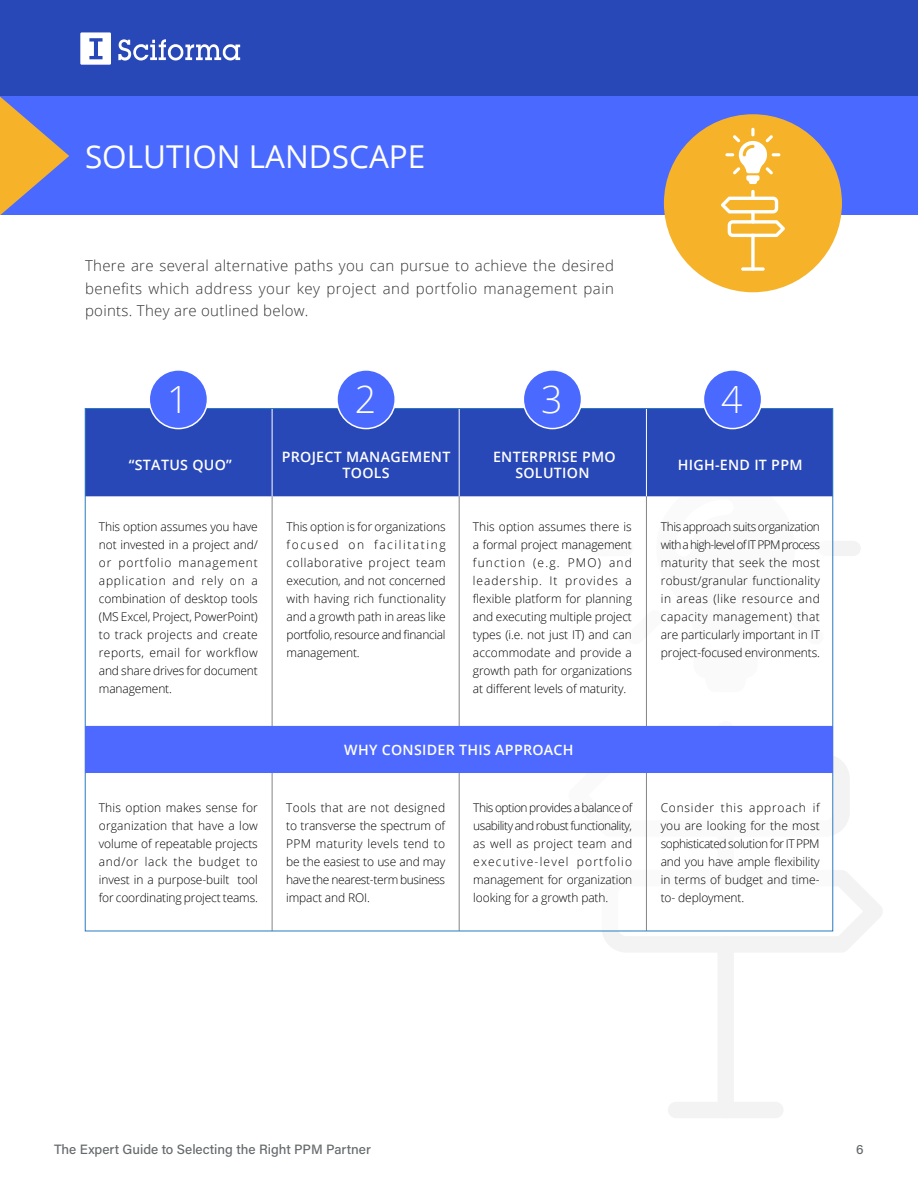
<style>
.page{position:relative;width:918px;height:1188px;background:#fff}
.page>*{position:absolute;margin:0;border:0;box-sizing:border-box;transform-origin:0 0}
.t1{font:300 37.5px "Open Sans";color:#fff}
.t2{font:31.5px "Open Sans";color:#fff}
.t3{font:300 15px/22.5px "Open Sans";letter-spacing:.02em;color:#333232;text-align:justify}
.t4{font:600 14.25px/16.5px "Open Sans";letter-spacing:.02em;color:#fff;text-align:center}
.t5{font:500 13.5px "Acumin Pro";color:#656a6c}
.t6{font:300 12px/18px "Open Sans";letter-spacing:-.01em;color:#000;text-align:justify}
</style>
<div class="page">
<div style="left:0;top:0;width:918px;height:97px;background:#2948b7"></div>
<svg style="left:80px;top:32px;width:31px;height:32px"></svg>
<svg style="left:118px;top:39px;width:122px;height:22px"></svg>
<svg style="left:833px;top:416px;width:27px;height:276px"></svg>
<svg style="left:833px;top:754px;width:16px;height:83px"></svg>
<svg style="left:602px;top:870px;width:280px;height:82px"></svg>
<div style="left:717px;top:936px;width:17px;height:182px;background:#f3f3f3;border-radius:8px"></div>
<div style="left:668px;top:1102px;width:116px;height:16px;background:#f3f3f3;border-radius:8px"></div>
<div style="left:554px;top:496px;width:279px;height:435px;background:#fff"></div>
<div style="left:0;top:97px;width:918px;height:118px;background:#4a69ff"></div>
<div style="left:664px;top:114px;width:178px;height:178px;background:#f6b32a;border-radius:50%"></div>
<svg style="left:0;top:97px;width:69px;height:118px"></svg>
<svg style="left:725px;top:128px;width:55px;height:56px"></svg>
<svg style="left:721px;top:197px;width:57px;height:16px"></svg>
<svg style="left:728px;top:220px;width:57px;height:17px"></svg>
<svg style="left:751px;top:190px;width:4px;height:10px"></svg>
<svg style="left:751px;top:210px;width:4px;height:14px"></svg>
<svg style="left:751px;top:234px;width:4px;height:37px"></svg>
<svg style="left:741px;top:267px;width:24px;height:4px"></svg>
<div style="left:85px;top:408px;width:748px;height:88px;background:#2948b7"></div>
<hr style="left:272px;top:408px;width:1px;height:88px;background:#fff">
<hr style="left:459px;top:408px;width:1px;height:88px;background:#fff">
<hr style="left:646px;top:408px;width:1px;height:88px;background:#fff">
<hr style="left:272px;top:496px;width:1px;height:435px;background:#848484">
<hr style="left:646px;top:496px;width:1px;height:435px;background:#848484">
<hr style="left:459px;top:496px;width:1px;height:435px;background:#848484">
<div style="left:337px;top:370px;width:58px;height:59px;background:#4a69ff;border-radius:50%"></div>
<div style="left:336px;top:369px;width:60px;height:60px;border:2px solid #fff;border-radius:50%"></div>
<div style="left:149px;top:370px;width:58px;height:59px;background:#4a69ff;border-radius:50%"></div>
<div style="left:149px;top:369px;width:59px;height:60px;border:2px solid #fff;border-radius:50%"></div>
<div style="left:523px;top:370px;width:59px;height:59px;background:#4a69ff;border-radius:50%"></div>
<div style="left:523px;top:369px;width:59px;height:60px;border:2px solid #fff;border-radius:50%"></div>
<div style="left:703px;top:370px;width:59px;height:59px;background:#4a69ff;border-radius:50%"></div>
<div style="left:703px;top:369px;width:59px;height:60px;border:2px solid #fff;border-radius:50%"></div>
<div style="left:85px;top:726px;width:748px;height:47px;background:#4d69ff"></div>
<p class="t2" style="left:85px;top:135px;width:342px">SOLUTION LANDSCAPE</p>
<p class="t3" style="left:85px;top:254px;width:531px">There are several alternative paths you can pursue to achieve the desired benefits which address your key project and portfolio management pain points. They are outlined below.</p>
<p class="t1" style="left:167px;top:373px;width:23px">1</p>
<p class="t1" style="left:355px;top:373px;width:23px">2</p>
<p class="t1" style="left:541px;top:373px;width:23px">3</p>
<p class="t1" style="left:721px;top:373px;width:23px">4</p>
<p class="t4" style="left:129px;top:456px;width:104px">“STATUS QUO”</p>
<p class="t4" style="left:282px;top:448px;width:170px">PROJECT MANAGEMENT<br>TOOLS</p>
<p class="t4" style="left:493px;top:448px;width:124px">ENTERPRISE PMO</p>
<p class="t4" style="left:515px;top:465px;width:76px">SOLUTION</p>
<p class="t6" style="left:99px;top:517px;width:161px">This option assumes you have not invested in a project and/ or portfolio management application and rely on a combination of desktop tools (MS Excel, Project, PowerPoint) to track projects and create reports, email for workflow and share drives for document management.</p>
<p class="t6" style="left:99px;top:798px;width:161px">This option makes sense for organization that have a low volume of repeatable projects and/or lack the budget to invest in a purpose-built tool for coordinating project teams.</p>
<p class="t6" style="left:287px;top:517px;width:161px">This option is for organizations focused on facilitating collaborative project team execution, and not concerned with having rich functionality and a growth path in areas like portfolio, resource and financial management.</p>
<p class="t6" style="left:473px;top:517px;width:161px">This option assumes there is a formal project management function (e.g. PMO) and leadership. It provides a flexible platform for planning and executing multiple project types (i.e. not just IT) and can accommodate and provide a growth path for organizations at different levels of maturity.</p>
<p class="t4" style="left:344px;top:741px;width:231px">WHY CONSIDER THIS APPROACH</p>
<p class="t6" style="left:286px;top:798px;width:161px">Tools that are not designed to transverse the spectrum of PPM maturity levels tend to be the easiest to use and may have the nearest-term business impact and ROI.</p>
<p class="t6" style="left:473px;top:798px;width:161px">This option provides a balance of usability and robust functionality, as well as project team and executive-level portfolio management for organization looking for a growth path.</p>
<p class="t4" style="left:678px;top:456px;width:126px">HIGH-END IT PPM</p>
<p class="t6" style="left:661px;top:517px;width:161px">This approach suits organization with a high-level of IT PPM process maturity that seek the most robust/granular functionality in areas (like resource and capacity management) that are particularly important in IT project-focused environments.</p>
<p class="t6" style="left:661px;top:798px;width:161px">Consider this approach if you are looking for the most sophisticated solution for IT PPM and you have ample flexibility in terms of budget and time&shy;to- deployment.</p>
<p class="t5" style="left:54px;top:1140px;width:318px">The Expert Guide to Selecting the Right PPM Partner</p>
<p class="t5" style="left:856px;top:1140px;width:9px">6</p>
</div>
